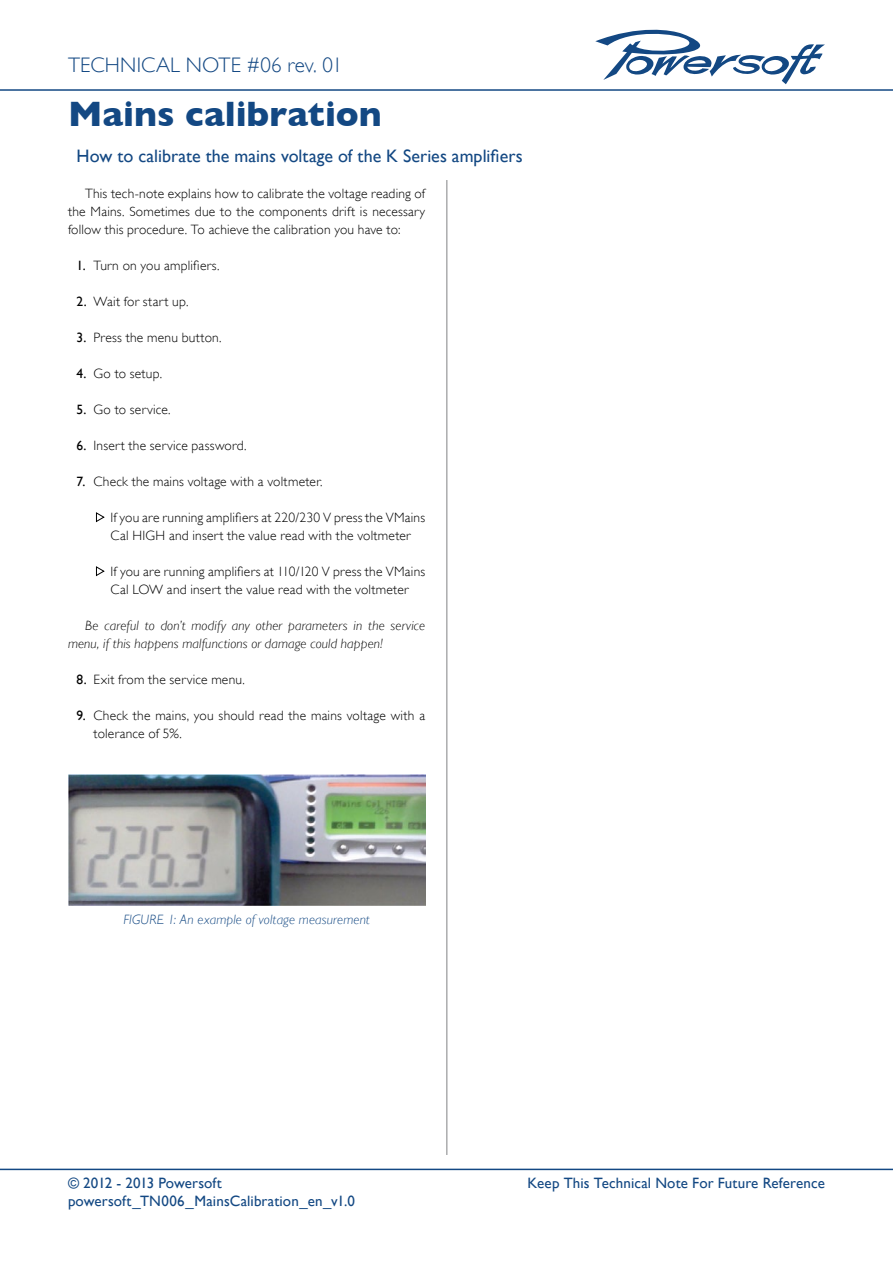
<style>
.page{position:relative;width:893px;height:1263px;background:#fff}
.page>*{position:absolute;margin:0;border:0;box-sizing:border-box;transform-origin:0 0}
.t1{font:700 36px "Gill Sans";color:#134883}
.t2{font:300 21px "Gill Sans";letter-spacing:.005em;color:#134883}
.t3{font:18px "Gill Sans";letter-spacing:.005em;color:#134883}
.t4{font:15px/18px "Gill Sans";letter-spacing:.01em;color:#134883}
.t5{font:300 13.5px/18px "Gill Sans";letter-spacing:.015em;color:#000}
.t6{font:italic 300 13.5px/18px "Gill Sans";letter-spacing:.01em;color:#000}
.t7{font:italic 300 13.5px "Gill Sans";letter-spacing:.01em;color:#134883}
.s1{font-weight:400}
</style>
<div class="page">
<svg style="left:595px;top:29px;width:230px;height:55px"></svg>
<hr style="left:446px;top:180px;width:1px;height:975px;background:#818385">
<img style="left:68px;top:774px;width:357px;height:132px">
<hr style="left:0;top:89px;width:893px;height:2px;background:#134883">
<hr style="left:0;top:1169px;width:893px;height:1px;background:#134883">
<svg style="left:96px;top:512px;width:9px;height:11px"></svg>
<svg style="left:96px;top:566px;width:9px;height:11px"></svg>
<h2 class="t2" style="left:68px;top:49px;width:276px">TECHNICAL NOTE #06 rev. 01</h2>
<h1 class="t1" style="left:68px;top:93px;width:315px">Mains calibration</h1>
<h3 class="t3" style="left:77px;top:145px;width:448px">How to calibrate the mains voltage of the K Series amplifiers</h3>
<p class="t5" style="left:68px;top:184px;width:359px;text-align:justify;text-indent:17px">This tech-note explains how to calibrate the voltage reading of the Mains. Sometimes due to the components drift is necessary follow this procedure. To achieve the calibration you have to:</p>
<p class="t5" style="left:77px;top:256px;width:144px"><span class="s1">1.</span> Turn on you amplifiers.</p>
<p class="t5" style="left:77px;top:292px;width:114px"><span class="s1">2.</span> Wait for start up.</p>
<p class="t5" style="left:77px;top:328px;width:147px"><span class="s1">3.</span> Press the menu button.</p>
<p class="t5" style="left:77px;top:364px;width:87px"><span class="s1">4.</span> Go to setup.</p>
<p class="t5" style="left:77px;top:400px;width:96px"><span class="s1">5.</span> Go to service.</p>
<p class="t5" style="left:77px;top:436px;width:172px"><span class="s1">6.</span> Insert the service password.</p>
<p class="t5" style="left:77px;top:472px;width:248px"><span class="s1">7.</span> Check the mains voltage with a voltmeter.</p>
<p class="t5" style="left:111px;top:508px;width:316px">If you are running amplifiers at 220/230 V press the VMains<br>Cal HIGH and insert the value read with the voltmeter</p>
<p class="t5" style="left:111px;top:562px;width:316px">If you are running amplifiers at 110/120 V press the VMains<br>Cal LOW and insert the value read with the voltmeter</p>
<p class="t6" style="left:68px;top:617px;width:359px;text-indent:17px">Be careful to don’t modify any other parameters in the service menu, if this happens malfunctions or damage could happen!</p>
<p class="t5" style="left:77px;top:670px;width:170px"><span class="s1">8.</span> Exit from the service menu.</p>
<p class="t5" style="left:94px;top:706px;width:333px;text-indent:-17px"><span class="s1">9.</span> Check the mains, you should read the mains voltage with a tolerance of 5%.</p>
<p class="t7" style="left:123px;top:912px;width:248px">FIGURE 1: An example of voltage measurement</p>
<p class="t4" style="left:68px;top:1174px;width:288px">© 2012 - 2013 Powersoft powersoft_TN006_MainsCalibration_en_v1.0</p>
<p class="t4" style="left:528px;top:1174px;width:299px">Keep This Technical Note For Future Reference</p>
</div>
